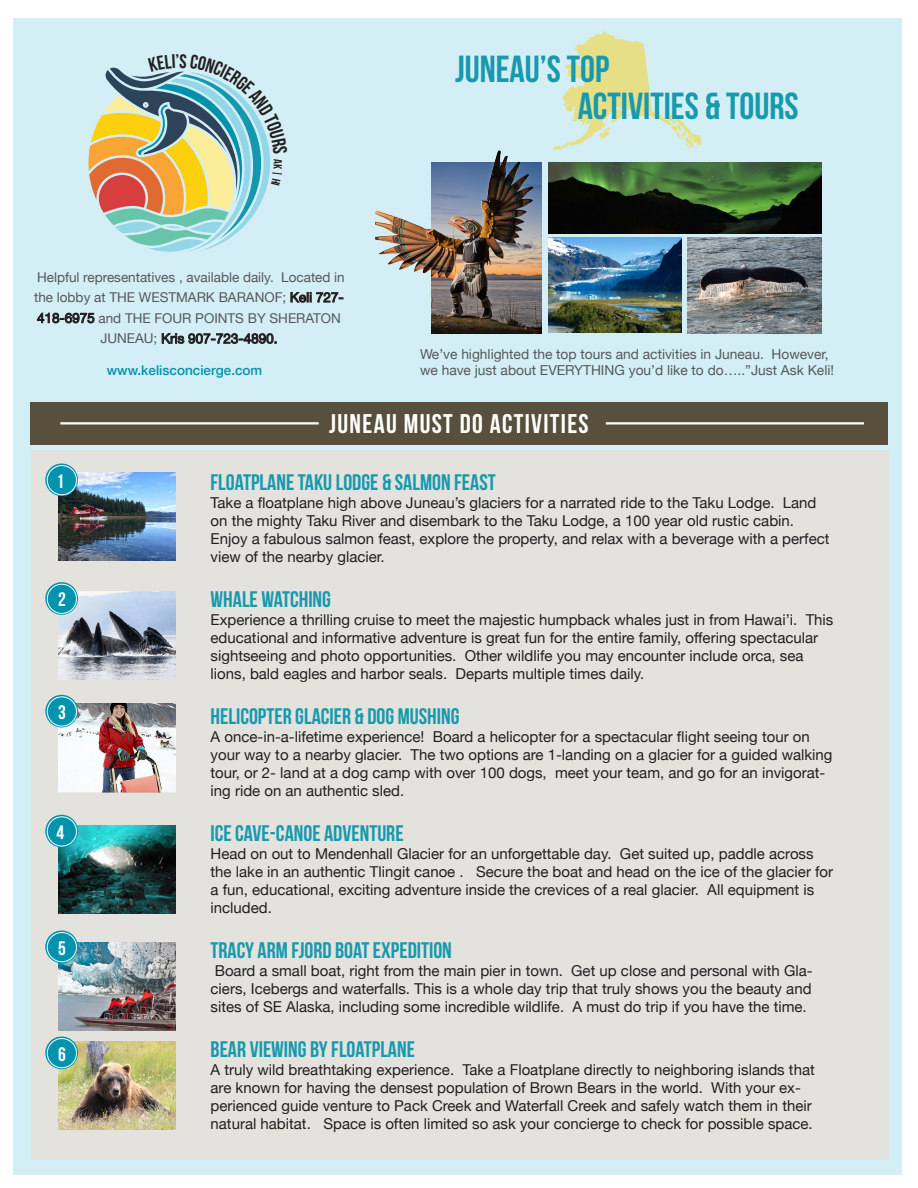
<style>
.page{position:relative;width:918px;height:1188px;background:#fff}
.page>*{position:absolute;margin:0;border:0;box-sizing:border-box;transform-origin:0 0}
.t1{font:37.65px "Bebas Neue";color:#1799ae}
.t2{font:27px "Bebas Neue";letter-spacing:.05em;color:#fff}
.t3{font:22.5px "Bebas Neue";color:#1799ae}
.t4{font:19.5px "Bebas Neue";color:#fff}
.t5{font:15px/18px "Helvetica Neue";color:#231f20}
.t6{font:13.8px/16.5px "Helvetica Neue";color:#57585a}
.t7{font:13.5px/20.5px "Helvetica Neue";color:#57585a;text-align:center}
.t8{font:500 13.5px "Helvetica Neue";color:#0093ad}
.t9{font:11.85px "Bebas Neue";color:#231f20}
.s1{color:#231f20}
</style>
<div class="page">
<div style="left:14px;top:18px;width:888px;height:1156px;background:#d3eef5"></div>
<div style="left:31px;top:451px;width:857px;height:709px;background:#e3e2dd"></div>
<div style="left:30px;top:402px;width:858px;height:43px;background:#58503d"></div>
<img style="left:549px;top:163px;width:273px;height:71px">
<img style="left:59px;top:472px;width:116px;height:89px">
<img style="left:59px;top:592px;width:116px;height:88px">
<img style="left:59px;top:704px;width:116px;height:88px">
<img style="left:59px;top:825px;width:116px;height:88px">
<img style="left:59px;top:942px;width:116px;height:88px">
<img style="left:688px;top:238px;width:134px;height:95px">
<img style="left:549px;top:238px;width:133px;height:94px">
<svg style="left:291px;top:292px;width:52px;height:11px"></svg>
<svg style="left:37px;top:313px;width:58px;height:10px"></svg>
<svg style="left:162px;top:333px;width:115px;height:11px"></svg>
<img style="left:59px;top:1041px;width:116px;height:88px">
<svg style="left:45px;top:463px;width:33px;height:33px"></svg>
<div style="left:47px;top:466px;width:29px;height:29px;background:#0093ad;border-radius:50%"></div>
<div style="left:47px;top:465px;width:30px;height:30px;border:1px solid #fff;border-radius:50%"></div>
<svg style="left:45px;top:582px;width:33px;height:33px"></svg>
<div style="left:47px;top:584px;width:29px;height:29px;background:#0093ad;border-radius:50%"></div>
<div style="left:47px;top:584px;width:30px;height:30px;border:1px solid #fff;border-radius:50%"></div>
<svg style="left:45px;top:695px;width:33px;height:33px"></svg>
<div style="left:47px;top:697px;width:29px;height:29px;background:#0093ad;border-radius:50%"></div>
<div style="left:47px;top:696px;width:30px;height:30px;border:1px solid #fff;border-radius:50%"></div>
<svg style="left:45px;top:815px;width:33px;height:32px"></svg>
<div style="left:47px;top:817px;width:29px;height:29px;background:#0093ad;border-radius:50%"></div>
<div style="left:47px;top:816px;width:30px;height:30px;border:1px solid #fff;border-radius:50%"></div>
<svg style="left:45px;top:930px;width:33px;height:33px"></svg>
<div style="left:47px;top:933px;width:29px;height:29px;background:#0093ad;border-radius:50%"></div>
<div style="left:47px;top:932px;width:30px;height:30px;border:1px solid #fff;border-radius:50%"></div>
<svg style="left:45px;top:1037px;width:33px;height:32px"></svg>
<div style="left:47px;top:1039px;width:29px;height:29px;background:#0093ad;border-radius:50%"></div>
<div style="left:47px;top:1038px;width:30px;height:30px;border:1px solid #fff;border-radius:50%"></div>
<hr style="left:60px;top:424px;width:259px;height:1px;background:#fff">
<hr style="left:60px;top:423px;width:259px;height:1px;background:#fff">
<hr style="left:60px;top:422px;width:259px;height:1px;background:#fff">
<hr style="left:606px;top:424px;width:258px;height:1px;background:#fff">
<hr style="left:606px;top:423px;width:258px;height:1px;background:#fff">
<hr style="left:606px;top:422px;width:258px;height:1px;background:#fff">
<svg style="left:554px;top:31px;width:148px;height:120px"></svg>
<img style="left:375px;top:150px;width:167px;height:183px">
<svg style="left:88px;top:67px;width:183px;height:185px"></svg>
<p class="t9" style="left:284px;top:159px;width:6px;rotate:90deg">A</p>
<p class="t7" style="left:34px;top:267px;width:312px">Helpful representatives , available daily. Located in the lobby at THE WESTMARK BARANOF; <span class="s1">Keli 727- 418-6975</span> and THE FOUR POINTS BY SHERATON JUNEAU; <span class="s1">Kris 907-723-4890.</span></p>
<p class="t8" style="left:107px;top:360px;width:157px">www.kelisconcierge.com</p>
<p class="t1" style="left:455px;top:48px;width:156px">JUNEAU’S TOP</p>
<p class="t1" style="left:578px;top:86px;width:222px">ACTIVITIES &amp; TOURS</p>
<p class="t6" style="left:420px;top:346px;width:416px">We’ve highlighted the top tours and activities in Juneau. However, we have just about EVERYTHING you’d like to do…..”Just Ask Keli!</p>
<p class="t4" style="left:57px;top:470px;width:9px">1</p>
<p class="t4" style="left:58px;top:589px;width:9px">2</p>
<p class="t4" style="left:58px;top:702px;width:9px">3</p>
<p class="t4" style="left:57px;top:822px;width:9px">4</p>
<p class="t4" style="left:58px;top:937px;width:9px">5</p>
<p class="t4" style="left:58px;top:1043px;width:9px">6</p>
<p class="t2" style="left:329px;top:408px;width:261px">JUNEAU MUST DO ACTIVITIES</p>
<p class="t3" style="left:211px;top:470px;width:287px">FLOATPLANE TAKU LODGE &amp; SALMON FEAST</p>
<p class="t5" style="left:211px;top:495px;width:620px">Take a floatplane high above Juneau’s glaciers for a narrated ride to the Taku Lodge. Land on the mighty Taku River and disembark to the Taku Lodge, a 100 year old rustic cabin.<br>Enjoy a fabulous salmon feast, explore the property, and relax with a beverage with a perfect view of the nearby glacier.</p>
<p class="t3" style="left:211px;top:587px;width:122px">WHALE WATCHING</p>
<p class="t5" style="left:211px;top:612px;width:624px">Experience a thrilling cruise to meet the majestic humpback whales just in from Hawai’i. This educational and informative adventure is great fun for the entire family, offering spectacular sightseeing and photo opportunities. Other wildlife you may encounter include orca, sea lions, bald eagles and harbor seals. Departs multiple times daily.</p>
<p class="t3" style="left:211px;top:704px;width:250px">HELICOPTER GLACIER &amp; DOG MUSHING</p>
<p class="t5" style="left:211px;top:729px;width:623px">A once-in-a-lifetime experience! Board a helicopter for a spectacular flight seeing tour on your way to a nearby glacier. The two options are 1-landing on a glacier for a guided walking tour, or 2- land at a dog camp with over 100 dogs, meet your team, and go for an invigorat&shy;ing ride on an authentic sled.</p>
<p class="t3" style="left:211px;top:821px;width:195px">ICE CAVE-CANOE ADVENTURE</p>
<p class="t5" style="left:211px;top:846px;width:624px">Head on out to Mendenhall Glacier for an unforgettable day. Get suited up, paddle across the lake in an authentic Tlingit canoe . Secure the boat and head on the ice of the glacier for a fun, educational, exciting adventure inside the crevices of a real glacier. All equipment is included.</p>
<p class="t3" style="left:211px;top:938px;width:243px">TRACY ARM FJORD BOAT EXPEDITION</p>
<p class="t5" style="left:211px;top:963px;width:604px;text-align:justify">Board a small boat, right from the main pier in town. Get up close and personal with Gla&shy;ciers, Icebergs and waterfalls. This is a whole day trip that truly shows you the beauty and sites of SE Alaska, including some incredible wildlife. A must do trip if you have the time.</p>
<p class="t3" style="left:211px;top:1037px;width:206px">BEAR VIEWING BY FLOATPLANE</p>
<p class="t5" style="left:211px;top:1062px;width:606px">A truly wild breathtaking experience. Take a Floatplane directly to neighboring islands that are known for having the densest population of Brown Bears in the world. With your ex&shy;perienced guide venture to Pack Creek and Waterfall Creek and safely watch them in their natural habitat. Space is often limited so ask your concierge to check for possible space.</p>
</div>
